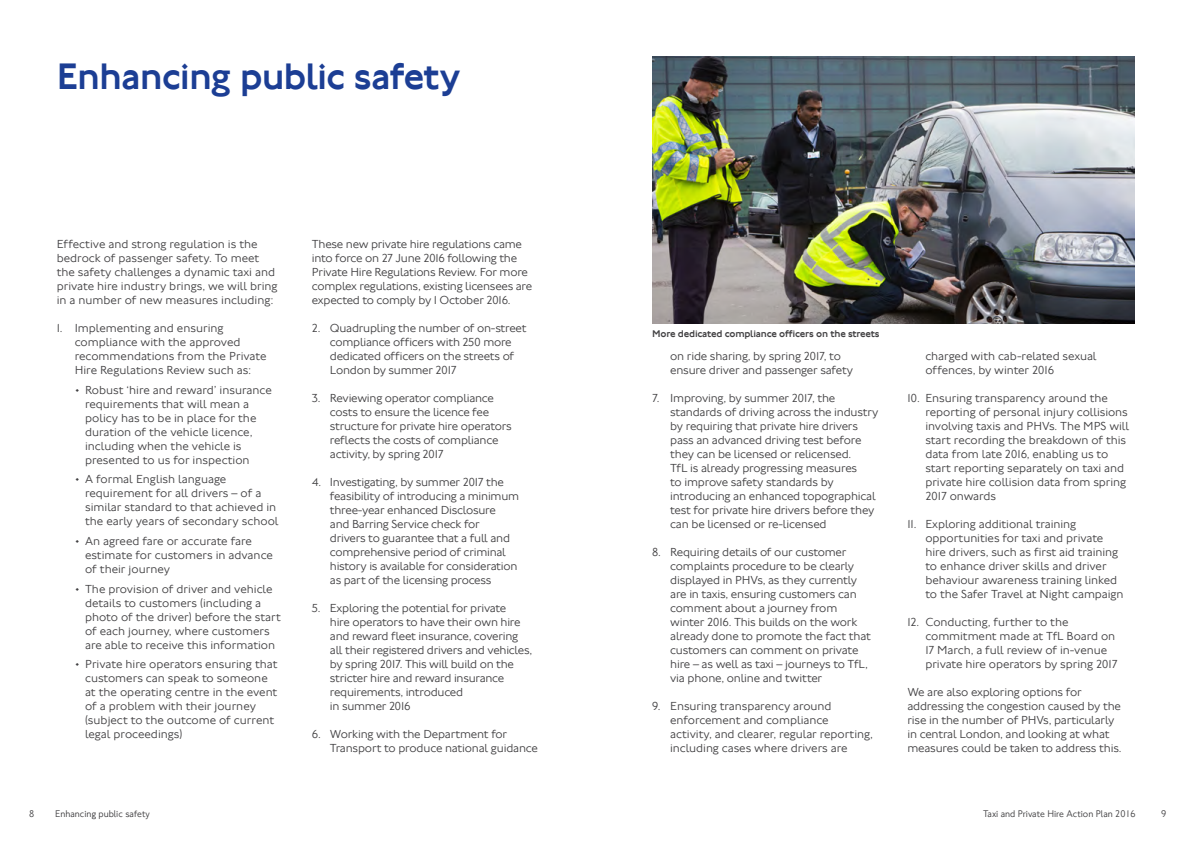
<style>
.page{position:relative;width:1191px;height:842px;background:#fff}
.page>*{position:absolute;margin:0;border:0;box-sizing:border-box;transform-origin:0 0}
.t1{font:500 38px "Johnston 100";letter-spacing:-.025em;color:#1c3e94}
.t2{font:300 12px/14px "Johnston 100";letter-spacing:-.015em;color:#414042}
.t3{font:10px "NJ Font";color:#414042}
.t4{font:500 10px "Johnston 100";letter-spacing:-.02em;color:#414042}
</style>
<div class="page">
<img style="left:652px;top:57px;width:482px;height:267px">
<h1 class="t1" style="left:56px;top:55px;width:405px">Enhancing public safety</h1>
<p class="t2" style="left:57px;top:237px;width:222px">Effective and strong regulation is the bedrock of passenger safety. To meet the safety challenges a dynamic taxi and private hire industry brings, we will bring in a number of new measures including:</p>
<p class="t2" style="left:75px;top:321px;width:193px;text-indent:-18px">1. Implementing and ensuring compliance with the approved recommendations from the Private<br>Hire Regulations Review such as:</p>
<p class="t2" style="left:85px;top:383px;width:188px;text-indent:-10px">• Robust ‘hire and reward’ insurance requirements that will mean a policy has to be in place for the duration of the vehicle licence, including when the vehicle is presented to us for inspection</p>
<p class="t2" style="left:85px;top:472px;width:195px;text-indent:-10px">• A formal English language requirement for all drivers – of a similar standard to that achieved in the early years of secondary school</p>
<p class="t2" style="left:85px;top:534px;width:189px;text-indent:-10px">• An agreed fare or accurate fare estimate for customers in advance of their journey</p>
<p class="t2" style="left:85px;top:582px;width:197px;text-indent:-10px">• The provision of driver and vehicle details to customers (including a photo of the driver) before the start of each journey, where customers are able to receive this information</p>
<p class="t2" style="left:85px;top:657px;width:194px;text-indent:-10px">• Private hire operators ensuring that customers can speak to someone at the operating centre in the event of a problem with their journey (subject to the outcome of current legal proceedings)</p>
<p class="t2" style="left:312px;top:237px;width:222px">These new private hire regulations came into force on 27 June 2016 following the Private Hire Regulations Review. For more complex regulations, existing licensees are expected to comply by 1 October 2016.</p>
<p class="t2" style="left:330px;top:321px;width:198px;text-indent:-18px">2. Quadrupling the number of on-street compliance officers with 250 more dedicated officers on the streets of<br>London by summer 2017</p>
<p class="t2" style="left:330px;top:391px;width:183px;text-indent:-18px">3. Reviewing operator compliance costs to ensure the licence fee structure for private hire operators reflects the costs of compliance activity, by spring 2017</p>
<p class="t2" style="left:330px;top:475px;width:191px;text-indent:-18px">4. Investigating, by summer 2017 the feasibility of introducing a minimum three-year enhanced Disclosure<br>and Barring Service check for<br>drivers to guarantee that a full and comprehensive period of criminal history is available for consideration as part of the licensing process</p>
<p class="t2" style="left:330px;top:601px;width:204px;text-indent:-18px">5. Exploring the potential for private<br>hire operators to have their own hire and reward fleet insurance, covering all their registered drivers and vehicles, by spring 2017. This will build on the stricter hire and reward insurance requirements, introduced<br>in summer 2016</p>
<p class="t2" style="left:330px;top:727px;width:209px;text-indent:-18px">6. Working with the Department for<br>Transport to produce national guidance</p>
<p class="t4" style="left:652px;top:328px;width:229px">More dedicated compliance officers on the streets</p>
<p class="t2" style="left:670px;top:349px;width:184px">on ride sharing, by spring 2017, to ensure driver and passenger safety</p>
<p class="t2" style="left:670px;top:391px;width:210px;text-indent:-18px">7. Improving, by summer 2017, the standards of driving across the industry by requiring that private hire drivers pass an advanced driving test before they can be licensed or relicensed.<br>TfL is already progressing measures<br>to improve safety standards by introducing an enhanced topographical test for private hire drivers before they can be licensed or re-licensed</p>
<p class="t2" style="left:670px;top:545px;width:202px;text-indent:-18px">8. Requiring details of our customer complaints procedure to be clearly displayed in PHVs, as they currently are in taxis, ensuring customers can comment about a journey from winter 2016. This builds on the work already done to promote the fact that customers can comment on private hire – as well as taxi – journeys to TfL, via phone, online and twitter</p>
<p class="t2" style="left:670px;top:699px;width:204px;text-indent:-18px">9. Ensuring transparency around enforcement and compliance activity, and clearer, regular reporting, including cases where drivers are</p>
<p class="t2" style="left:925px;top:349px;width:173px">charged with cab-related sexual offences, by winter 2016</p>
<p class="t2" style="left:925px;top:391px;width:205px;text-indent:-18px">10. Ensuring transparency around the reporting of personal injury collisions involving taxis and PHVs. The MPS will start recording the breakdown of this data from late 2016, enabling us to start reporting separately on taxi and private hire collision data from spring 2017 onwards</p>
<p class="t2" style="left:925px;top:517px;width:200px;text-indent:-18px">11. Exploring additional training opportunities for taxi and private hire drivers, such as first aid training to enhance driver skills and driver behaviour awareness training linked to the Safer Travel at Night campaign</p>
<p class="t2" style="left:925px;top:615px;width:194px;text-indent:-18px">12. Conducting, further to the commitment made at TfL Board on 17 March, a full review of in-venue private hire operators by spring 2017</p>
<p class="t2" style="left:907px;top:685px;width:216px">We are also exploring options for addressing the congestion caused by the rise in the number of PHVs, particularly in central London, and looking at what measures could be taken to address this.</p>
<p class="t3" style="left:29px;top:807px;width:7px">8</p>
<p class="t3" style="left:55px;top:807px;width:96px">Enhancing public safety</p>
<p class="t3" style="left:983px;top:807px;width:154px">Taxi and Private Hire Action Plan 2016</p>
<p class="t3" style="left:1161px;top:807px;width:7px">9</p>
</div>
